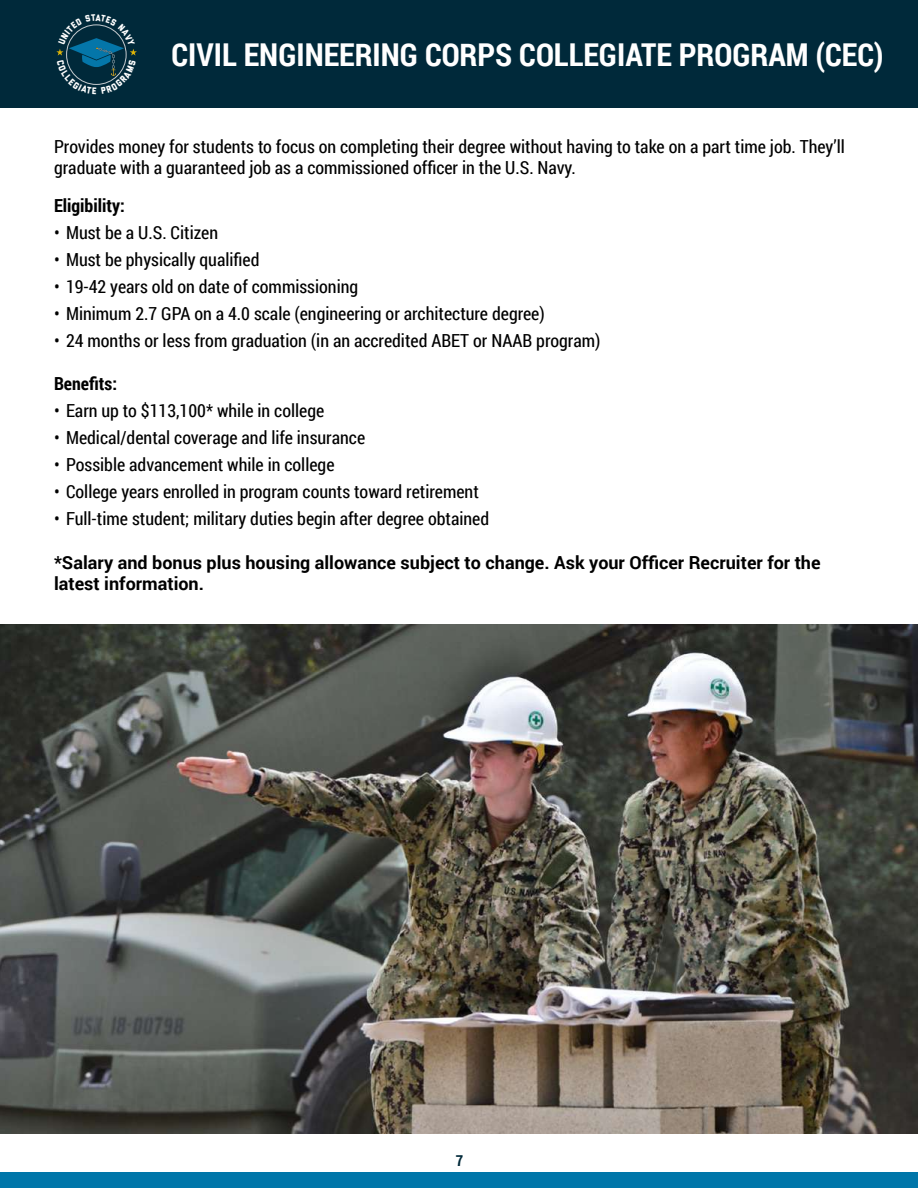
<style>
.page{position:relative;width:918px;height:1188px;background:#fff}
.page>*{position:absolute;margin:0;border:0;box-sizing:border-box;transform-origin:0 0}
.t1{font:700 31.5px "Roboto Condensed";color:#fff}
.t2{font:18px/21.6px "Roboto Condensed";color:#000}
.t3{font:700 18px/21.6px "Roboto";color:#000}
.t4{font:700 18px "Roboto Condensed";color:#000}
.t5{font:700 15px "Roboto Condensed";color:#022a3a}
</style>
<div class="page">
<div style="left:0;top:1173px;width:918px;height:15px;background:#0076a9"></div>
<div style="left:0;top:0;width:918px;height:108px;background:#00293a"></div>
<img style="left:0;top:624px;width:918px;height:510px">
<svg style="left:56px;top:24px;width:81px;height:61px"></svg>
<h1 class="t1" style="left:172px;top:33px;width:713px">CIVIL ENGINEERING CORPS COLLEGIATE PROGRAM (CEC)</h1>
<p class="t2" style="left:54px;top:135px;width:792px">Provides money for students to focus on completing their degree without having to take on a part time job. They’ll graduate with a guaranteed job as a commissioned officer in the U.S. Navy.</p>
<p class="t4" style="left:54px;top:193px;width:72px">Eligibility:</p>
<p class="t2" style="left:54px;top:221px;width:166px">• Must be a U.S. Citizen</p>
<p class="t2" style="left:54px;top:248px;width:207px">• Must be physically qualified</p>
<p class="t2" style="left:54px;top:275px;width:306px">• 19-42 years old on date of commissioning</p>
<p class="t2" style="left:54px;top:302px;width:492px">• Minimum 2.7 GPA on a 4.0 scale (engineering or architecture degree)</p>
<p class="t2" style="left:54px;top:329px;width:548px">• 24 months or less from graduation (in an accredited ABET or NAAB program)</p>
<p class="t4" style="left:54px;top:371px;width:65px">Benefits:</p>
<p class="t2" style="left:54px;top:400px;width:272px">• Earn up to $113,100* while in college</p>
<p class="t2" style="left:54px;top:427px;width:313px">• Medical/dental coverage and life insurance</p>
<p class="t2" style="left:54px;top:454px;width:282px">• Possible advancement while in college</p>
<p class="t2" style="left:54px;top:481px;width:426px">• College years enrolled in program counts toward retirement</p>
<p class="t2" style="left:54px;top:508px;width:437px">• Full-time student; military duties begin after degree obtained</p>
<p class="t3" style="left:54px;top:551px;width:768px">*Salary and bonus plus housing allowance subject to change. Ask your Officer Recruiter for the latest information.</p>
<p class="t5" style="left:456px;top:1150px;width:9px">7</p>
</div>
